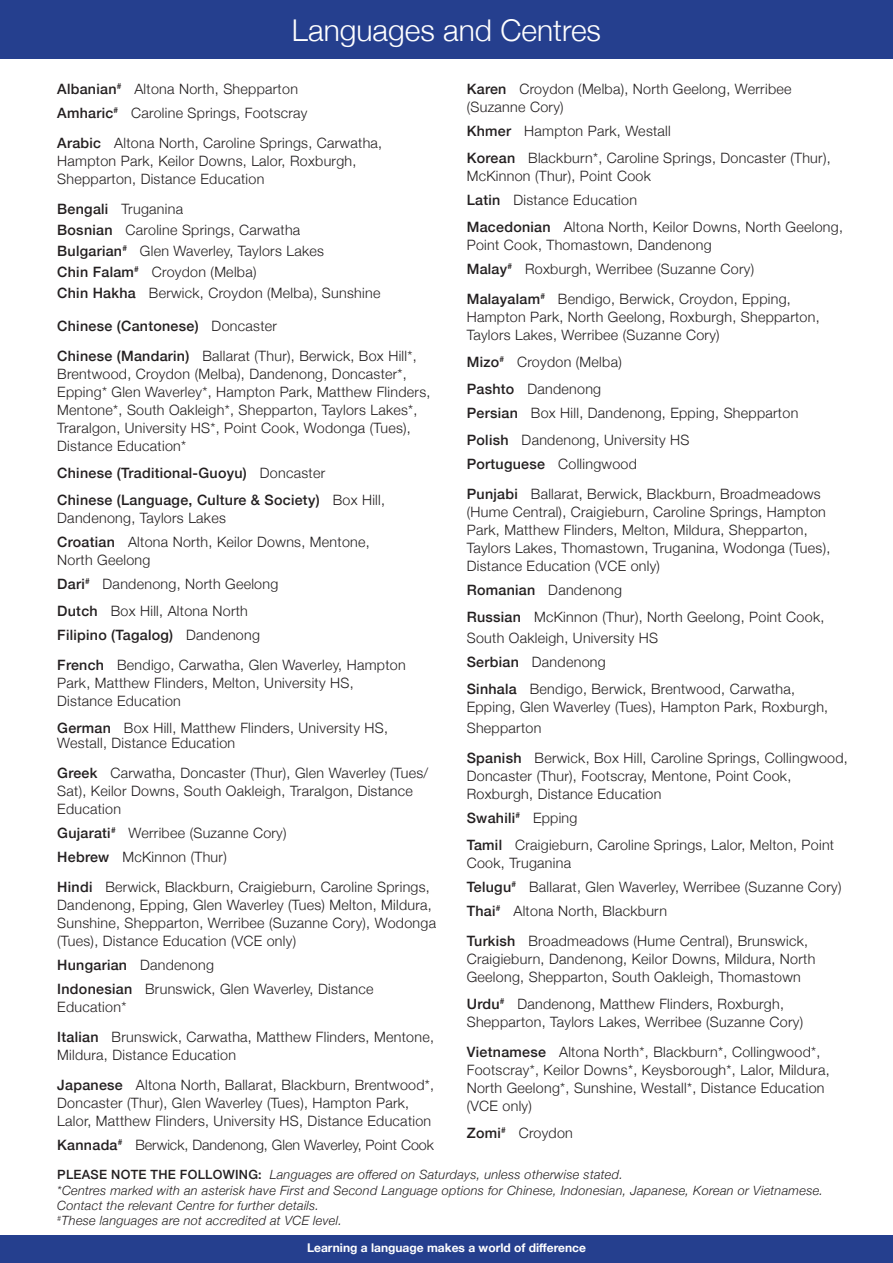
<style>
.page{position:relative;width:893px;height:1263px;background:#fff}
.page>*{position:absolute;margin:0;border:0;box-sizing:border-box;transform-origin:0 0}
.Paragraph_Style_1{font:300 30px "Helvetica Neue";color:#fff}
.Paragraph_Style_1-2{font:300 14.25px/18px "Helvetica Neue";letter-spacing:.02em;color:#231f20}
.Paragraph_Style_1-3{font:500 14.25px/18px "Helvetica Neue";letter-spacing:.02em;color:#231f20}
.Paragraph_Style_1-4{font:300 14.25px "Helvetica Neue";color:#231f20}
.Paragraph_Style_1-5{font:italic 300 12.75px/15.5px "Helvetica Neue";letter-spacing:.02em;color:#231f20}
.Paragraph_Style_1-6{font:700 12px "Helvetica Neue";color:#fff}
.s1{font-weight:500}
.s2{font-weight:300}
.s3{font-weight:500;font-style:normal}
</style>
<div class="page">
<div style="left:0;top:0;width:893px;height:58px;background:#253f8e"></div>
<div style="left:0;top:1235px;width:893px;height:28px;background:#253f8e"></div>
<p class="Paragraph_Style_1" style="left:292px;top:6px;width:310px">Languages and Centres</p>
<p class="Paragraph_Style_1-2" style="left:57px;top:79px;width:242px"><span class="s1">Albanian</span><sup>#</sup> Altona North, Shepparton</p>
<p class="Paragraph_Style_1-2" style="left:57px;top:103px;width:252px"><span class="s1">Amharic</span><sup>#</sup> Caroline Springs, Footscray</p>
<p class="Paragraph_Style_1-2" style="left:57px;top:133px;width:326px"><span class="s1">Arabic</span> Altona North, Caroline Springs, Carwatha,<br>Hampton Park, Keilor Downs, Lalor, Roxburgh,</p>
<p class="Paragraph_Style_1-2" style="left:57px;top:169px;width:209px">Shepparton, Distance Education</p>
<p class="Paragraph_Style_1-2" style="left:57px;top:199px;width:127px"><span class="s1">Bengali</span> Truganina</p>
<p class="Paragraph_Style_1-2" style="left:57px;top:220px;width:245px"><span class="s1">Bosnian</span> Caroline Springs, Carwatha</p>
<p class="Paragraph_Style_1-2" style="left:57px;top:241px;width:268px"><span class="s1">Bulgarian</span><sup>#</sup> Glen Waverley, Taylors Lakes</p>
<p class="Paragraph_Style_1-2" style="left:57px;top:262px;width:201px"><span class="s1">Chin Falam</span><sup>#</sup> Croydon (Melba)</p>
<p class="Paragraph_Style_1-2" style="left:57px;top:283px;width:325px"><span class="s1">Chin Hakha</span> Berwick, Croydon (Melba), Sunshine</p>
<p class="Paragraph_Style_1-3" style="left:57px;top:316px;width:221px">Chinese (Cantonese) <span class="s2">Doncaster</span></p>
<p class="Paragraph_Style_1-2" style="left:57px;top:346px;width:375px"><span class="s1">Chinese (Mandarin)</span> Ballarat (Thur), Berwick, Box Hill*, Brentwood, Croydon (Melba), Dandenong, Doncaster*, Epping* Glen Waverley*, Hampton Park, Matthew Flinders, Mentone*, South Oakleigh*, Shepparton, Taylors Lakes*, Traralgon, University HS*, Point Cook, Wodonga (Tues), Distance Education*</p>
<p class="Paragraph_Style_1-3" style="left:57px;top:463px;width:269px">Chinese (Traditional-Guoyu) <span class="s2">Doncaster</span></p>
<p class="Paragraph_Style_1-3" style="left:57px;top:490px;width:329px">Chinese (Language, Culture &amp; Society) <span class="s2">Box Hill,<br>Dandenong, Taylors Lakes</span></p>
<p class="Paragraph_Style_1-2" style="left:57px;top:532px;width:314px"><span class="s1">Croatian</span> Altona North, Keilor Downs, Mentone,</p>
<p class="Paragraph_Style_1-2" style="left:57px;top:550px;width:95px">North Geelong</p>
<p class="Paragraph_Style_1-2" style="left:57px;top:574px;width:223px"><span class="s1">Dari</span><sup>#</sup> Dandenong, North Geelong</p>
<p class="Paragraph_Style_1-2" style="left:57px;top:601px;width:192px"><span class="s1">Dutch</span> Box Hill, Altona North</p>
<p class="Paragraph_Style_1-3" style="left:57px;top:625px;width:204px">Filipino (Tagalog) <span class="s2">Dandenong</span></p>
<p class="Paragraph_Style_1-2" style="left:57px;top:655px;width:350px"><span class="s1">French</span> Bendigo, Carwatha, Glen Waverley, Hampton<br>Park, Matthew Flinders, Melton, University HS,</p>
<p class="Paragraph_Style_1-2" style="left:57px;top:691px;width:125px">Distance Education</p>
<p class="Paragraph_Style_1-2" style="left:57px;top:719px;width:332px;line-height:15px"><span class="s1">German</span> Box Hill, Matthew Flinders, University HS,<br>Westall, Distance Education</p>
<p class="Paragraph_Style_1-2" style="left:57px;top:763px;width:373px"><span class="s1">Greek</span> Carwatha, Doncaster (Thur), Glen Waverley (Tues/<br>Sat), Keilor Downs, South Oakleigh, Traralgon, Distance<br>Education</p>
<p class="Paragraph_Style_1-2" style="left:57px;top:823px;width:231px"><span class="s1">Gujarati</span><sup>#</sup> Werribee (Suzanne Cory)</p>
<p class="Paragraph_Style_1-2" style="left:57px;top:847px;width:171px"><span class="s1">Hebrew</span> McKinnon (Thur)</p>
<p class="Paragraph_Style_1-2" style="left:57px;top:877px;width:380px"><span class="s1">Hindi</span> Berwick, Blackburn, Craigieburn, Caroline Springs, Dandenong, Epping, Glen Waverley (Tues) Melton, Mildura, Sunshine, Shepparton, Werribee (Suzanne Cory), Wodonga (Tues), Distance Education (VCE only)</p>
<p class="Paragraph_Style_1-3" style="left:57px;top:955px;width:158px">Hungarian <span class="s2">Dandenong</span></p>
<p class="Paragraph_Style_1-2" style="left:57px;top:979px;width:318px"><span class="s1">Indonesian</span> Brunswick, Glen Waverley, Distance<br>Education*</p>
<p class="Paragraph_Style_1-2" style="left:57px;top:1027px;width:378px"><span class="s1">Italian</span> Brunswick, Carwatha, Matthew Flinders, Mentone,<br>Mildura, Distance Education</p>
<p class="Paragraph_Style_1-2" style="left:57px;top:1075px;width:378px"><span class="s1">Japanese</span> Altona North, Ballarat, Blackburn, Brentwood*,<br>Doncaster (Thur), Glen Waverley (Tues), Hampton Park,<br>Lalor, Matthew Flinders, University HS, Distance Education</p>
<p class="Paragraph_Style_1-4" style="left:57px;top:1133px;width:378px"><span class="s1">Kannada</span><sup>#</sup> Berwick, Dandenong, Glen Waverley, Point Cook</p>
<p class="Paragraph_Style_1-2" style="left:467px;top:79px;width:326px"><span class="s1">Karen</span> Croydon (Melba), North Geelong, Werribee (Suzanne Cory)</p>
<p class="Paragraph_Style_1-2" style="left:467px;top:121px;width:206px"><span class="s1">Khmer</span> Hampton Park, Westall</p>
<p class="Paragraph_Style_1-2" style="left:467px;top:148px;width:365px"><span class="s1">Korean</span> Blackburn*, Caroline Springs, Doncaster (Thur),<br>McKinnon (Thur), Point Cook</p>
<p class="Paragraph_Style_1-2" style="left:467px;top:190px;width:172px"><span class="s1">Latin</span> Distance Education</p>
<p class="Paragraph_Style_1-2" style="left:467px;top:217px;width:378px"><span class="s1">Macedonian</span> Altona North, Keilor Downs, North Geelong,</p>
<p class="Paragraph_Style_1-2" style="left:467px;top:235px;width:246px">Point Cook, Thomastown, Dandenong</p>
<p class="Paragraph_Style_1-2" style="left:467px;top:259px;width:289px"><span class="s1">Malay</span><sup>#</sup> Roxburgh, Werribee (Suzanne Cory)</p>
<p class="Paragraph_Style_1-2" style="left:467px;top:289px;width:354px"><span class="s1">Malayalam</span><sup>#</sup> Bendigo, Berwick, Croydon, Epping,<br>Hampton Park, North Geelong, Roxburgh, Shepparton,<br>Taylors Lakes, Werribee (Suzanne Cory)</p>
<p class="Paragraph_Style_1-2" style="left:467px;top:352px;width:157px"><span class="s1">Mizo</span><sup>#</sup> Croydon (Melba)</p>
<p class="Paragraph_Style_1-2" style="left:467px;top:379px;width:136px"><span class="s1">Pashto</span> Dandenong</p>
<p class="Paragraph_Style_1-2" style="left:467px;top:403px;width:333px"><span class="s1">Persian</span> Box Hill, Dandenong, Epping, Shepparton</p>
<p class="Paragraph_Style_1-2" style="left:467px;top:430px;width:224px"><span class="s1">Polish</span> Dandenong, University HS</p>
<p class="Paragraph_Style_1-2" style="left:467px;top:454px;width:172px"><span class="s1">Portuguese</span> Collingwood</p>
<p class="Paragraph_Style_1-2" style="left:467px;top:484px;width:365px"><span class="s1">Punjabi</span> Ballarat, Berwick, Blackburn, Broadmeadows (Hume Central), Craigieburn, Caroline Springs, Hampton Park, Matthew Flinders, Melton, Mildura, Shepparton, Taylors Lakes, Thomastown, Truganina, Wodonga (Tues), Distance Education (VCE only)</p>
<p class="Paragraph_Style_1-2" style="left:467px;top:580px;width:157px"><span class="s1">Romanian</span> Dandenong</p>
<p class="Paragraph_Style_1-2" style="left:467px;top:605px;width:359px;line-height:21px"><span class="s1">Russian</span> McKinnon (Thur), North Geelong, Point Cook,<br>South Oakleigh, University HS</p>
<p class="Paragraph_Style_1-2" style="left:467px;top:652px;width:140px"><span class="s1">Serbian</span> Dandenong</p>
<p class="Paragraph_Style_1-2" style="left:467px;top:679px;width:363px"><span class="s1">Sinhala</span> Bendigo, Berwick, Brentwood, Carwatha,<br>Epping, Glen Waverley (Tues), Hampton Park, Roxburgh,</p>
<p class="Paragraph_Style_1-2" style="left:467px;top:718px;width:76px">Shepparton</p>
<p class="Paragraph_Style_1-2" style="left:467px;top:748px;width:383px"><span class="s1">Spanish</span> Berwick, Box Hill, Caroline Springs, Collingwood,<br>Doncaster (Thur), Footscray, Mentone, Point Cook,<br>Roxburgh, Distance Education</p>
<p class="Paragraph_Style_1-3" style="left:467px;top:808px;width:112px">Swahili<sup>#</sup> <span class="s2">Epping</span></p>
<p class="Paragraph_Style_1-2" style="left:467px;top:835px;width:369px"><span class="s1">Tamil</span> Craigieburn, Caroline Springs, Lalor, Melton, Point<br>Cook, Truganina</p>
<p class="Paragraph_Style_1-2" style="left:467px;top:877px;width:376px"><span class="s1">Telugu</span><sup>#</sup> Ballarat, Glen Waverley, Werribee (Suzanne Cory)</p>
<p class="Paragraph_Style_1-2" style="left:467px;top:901px;width:202px"><span class="s1">Thai</span><sup>#</sup> Altona North, Blackburn</p>
<p class="Paragraph_Style_1-2" style="left:467px;top:931px;width:350px"><span class="s1">Turkish</span> Broadmeadows (Hume Central), Brunswick,<br>Craigieburn, Dandenong, Keilor Downs, Mildura, North<br>Geelong, Shepparton, South Oakleigh, Thomastown</p>
<p class="Paragraph_Style_1-2" style="left:467px;top:994px;width:338px"><span class="s1">Urdu</span><sup>#</sup> Dandenong, Matthew Flinders, Roxburgh,<br>Shepparton, Taylors Lakes, Werribee (Suzanne Cory)</p>
<p class="Paragraph_Style_1-2" style="left:467px;top:1042px;width:364px"><span class="s1">Vietnamese</span> Altona North*, Blackburn*, Collingwood*,<br>Footscray*, Keilor Downs*, Keysborough*, Lalor, Mildura,</p>
<p class="Paragraph_Style_1-2" style="left:467px;top:1078px;width:359px">North Geelong*, Sunshine, Westall*, Distance Education (VCE only)</p>
<p class="Paragraph_Style_1-2" style="left:467px;top:1123px;width:108px"><span class="s1">Zomi</span><sup>#</sup> Croydon</p>
<p class="Paragraph_Style_1-5" style="left:57px;top:1166px;width:567px"><span class="s3">PLEASE NOTE THE FOLLOWING:</span> Languages are offered on Saturdays, unless otherwise stated.</p>
<p class="Paragraph_Style_1-5" style="left:57px;top:1181px;width:767px">*Centres marked with an asterisk have First and Second Language options for Chinese, Indonesian, Japanese, Korean or Vietnamese.<br>Contact the relevant Centre for further details.</p>
<p class="Paragraph_Style_1-5" style="left:57px;top:1212px;width:286px"><sup>#</sup>These languages are not accredited at VCE level.</p>
<p class="Paragraph_Style_1-6" style="left:307px;top:1238px;width:280px">Learning a language makes a world of difference</p>
</div>
